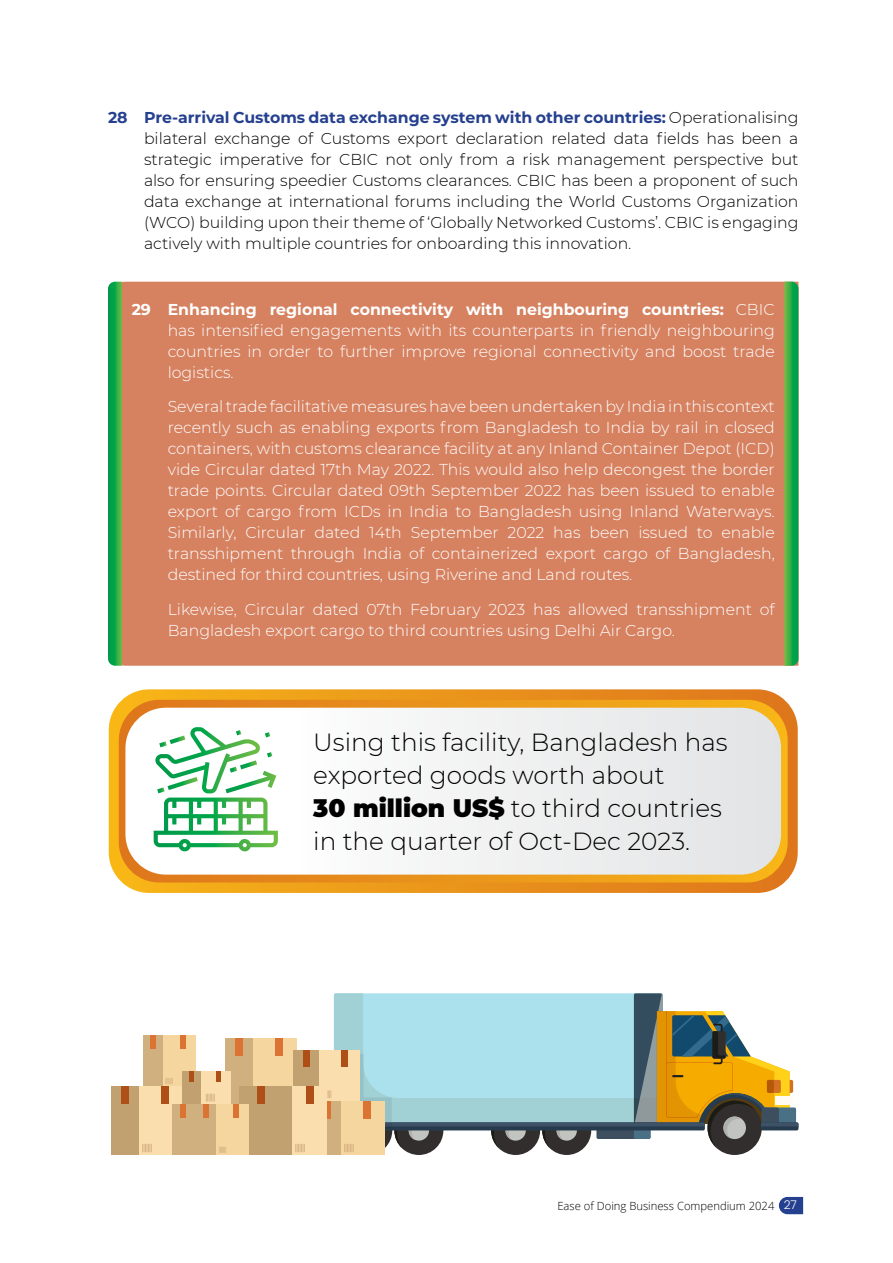
<style>
.page{position:relative;width:893px;height:1263px;background:#fff}
.page>*{position:absolute;margin:0;border:0;box-sizing:border-box;transform-origin:0 0}
.t1{font:300 24.75px/33px "Montserrat";color:#000}
.t2{font:300 15.75px/21px "Montserrat";color:#fff;text-align:justify}
.t3{font:300 15.75px/21px "Montserrat";color:#000;text-align:justify}
.t4{font:300 11.25px "Open Sans";color:#000}
.s1{font-weight:700;color:#25408f}
.s2{font-weight:700}
.s3{font-weight:900}
.s4{font-family:"Poppins";font-size:12px;color:#fff}
</style>
<div class="page">
<svg style="left:779px;top:1197px;width:24px;height:17px"></svg>
<svg style="left:109px;top:689px;width:689px;height:204px;background:#ec9f2e"></svg>
<svg style="left:119px;top:700px;width:669px;height:182px;background:#ea961e"></svg>
<svg style="left:125px;top:708px;width:656px;height:167px"></svg>
<div style="left:122px;top:282px;width:662px;height:384px;background:#d68261"></div>
<svg style="left:108px;top:282px;width:14px;height:384px;background:#21a848"></svg>
<svg style="left:784px;top:282px;width:14px;height:384px;background:#30a948"></svg>
<svg style="left:154px;top:727px;width:124px;height:125px"></svg>
<div style="left:225px;top:1038px;width:71px;height:79px;background:#d1b080"></div>
<div style="left:253px;top:1038px;width:43px;height:79px;background:#f5d69e"></div>
<div style="left:276px;top:1038px;width:7px;height:17px;background:#db7333"></div>
<div style="left:235px;top:1038px;width:7px;height:17px;background:#db7333"></div>
<div style="left:294px;top:1050px;width:66px;height:51px;background:#c2a170"></div>
<div style="left:319px;top:1050px;width:41px;height:51px;background:#fadead"></div>
<div style="left:303px;top:1050px;width:7px;height:17px;background:#ad4f17"></div>
<div style="left:111px;top:1086px;width:72px;height:69px;background:#c2a170"></div>
<div style="left:139px;top:1086px;width:44px;height:69px;background:#fadead"></div>
<div style="left:162px;top:1086px;width:7px;height:18px;background:#ad4f17"></div>
<div style="left:121px;top:1086px;width:8px;height:18px;background:#ad4f17"></div>
<svg style="left:142px;top:1144px;width:10px;height:8px"></svg>
<div style="left:143px;top:1035px;width:52px;height:51px;background:#d1b080"></div>
<div style="left:163px;top:1035px;width:32px;height:51px;background:#f5d69e"></div>
<div style="left:180px;top:1035px;width:5px;height:13px;background:#db7333"></div>
<div style="left:150px;top:1035px;width:5px;height:13px;background:#db7333"></div>
<svg style="left:165px;top:1078px;width:8px;height:6px"></svg>
<div style="left:341px;top:1101px;width:44px;height:54px;background:#f5d69e"></div>
<svg style="left:327px;top:993px;width:471px;height:159px"></svg>
<div style="left:183px;top:1071px;width:47px;height:33px;background:#c2a170"></div>
<div style="left:201px;top:1071px;width:29px;height:33px;background:#fadead"></div>
<div style="left:216px;top:1071px;width:5px;height:11px;background:#ad4f17"></div>
<div style="left:189px;top:1071px;width:5px;height:11px;background:#ad4f17"></div>
<svg style="left:206px;top:1094px;width:9px;height:7px"></svg>
<div style="left:240px;top:1086px;width:87px;height:69px;background:#c2a170"></div>
<div style="left:292px;top:1086px;width:35px;height:69px;background:#fadead"></div>
<div style="left:306px;top:1086px;width:7px;height:18px;background:#ad4f17"></div>
<div style="left:258px;top:1086px;width:7px;height:18px;background:#ad4f17"></div>
<svg style="left:295px;top:1144px;width:10px;height:8px"></svg>
<div style="left:173px;top:1104px;width:76px;height:51px;background:#d1b080"></div>
<div style="left:217px;top:1104px;width:32px;height:51px;background:#f5d69e"></div>
<div style="left:233px;top:1104px;width:6px;height:13px;background:#db7333"></div>
<div style="left:203px;top:1104px;width:6px;height:13px;background:#db7333"></div>
<div style="left:180px;top:1104px;width:6px;height:13px;background:#db7333"></div>
<svg style="left:219px;top:1147px;width:7px;height:6px"></svg>
<p class="t3" style="left:144px;top:107px;width:656px;text-indent:-36px"><span class="s1">28 Pre-arrival Customs data exchange system with other countries:</span> Operationalising bilateral exchange of Customs export declaration related data fields has been a strategic imperative for CBIC not only from a risk management perspective but also for ensuring speedier Customs clearances. CBIC has been a proponent of such data exchange at international forums including the World Customs Organization (WCO) building upon their theme of ‘Globally Networked Customs’. CBIC is engaging actively with multiple countries for onboarding this innovation.</p>
<p class="t2" style="left:168px;top:298px;width:609px;text-indent:-36px"><span class="s2">29 Enhancing regional connectivity with neighbouring countries:</span> CBIC has intensified engagements with its counterparts in friendly neighbouring countries in order to further improve regional connectivity and boost trade logistics.</p>
<p class="t2" style="left:168px;top:396px;width:609px">Several trade facilitative measures have been undertaken by India in this context recently such as enabling exports from Bangladesh to India by rail in closed containers, with customs clearance facility at any Inland Container Depot (ICD) vide Circular dated 17th May 2022. This would also help decongest the border trade points. Circular dated 09th September 2022 has been issued to enable export of cargo from ICDs in India to Bangladesh using Inland Waterways.<br>Similarly, Circular dated 14th September 2022 has been issued to enable transshipment through India of containerized export cargo of Bangladesh, destined for third countries, using Riverine and Land routes.</p>
<p class="t2" style="left:168px;top:598px;width:609px">Likewise, Circular dated 07th February 2023 has allowed transshipment of<br>Bangladesh export cargo to third countries using Delhi Air Cargo.</p>
<h1 class="t1" style="left:313px;top:725px;width:416px">Using this facility, Bangladesh has exported goods worth about<br><span class="s3">30 million US$</span> to third countries in the quarter of Oct-Dec 2023.</h1>
<p class="t4" style="left:557px;top:1198px;width:241px">Ease of Doing Business Compendium 2024 <span class="s4">27</span></p>
</div>
